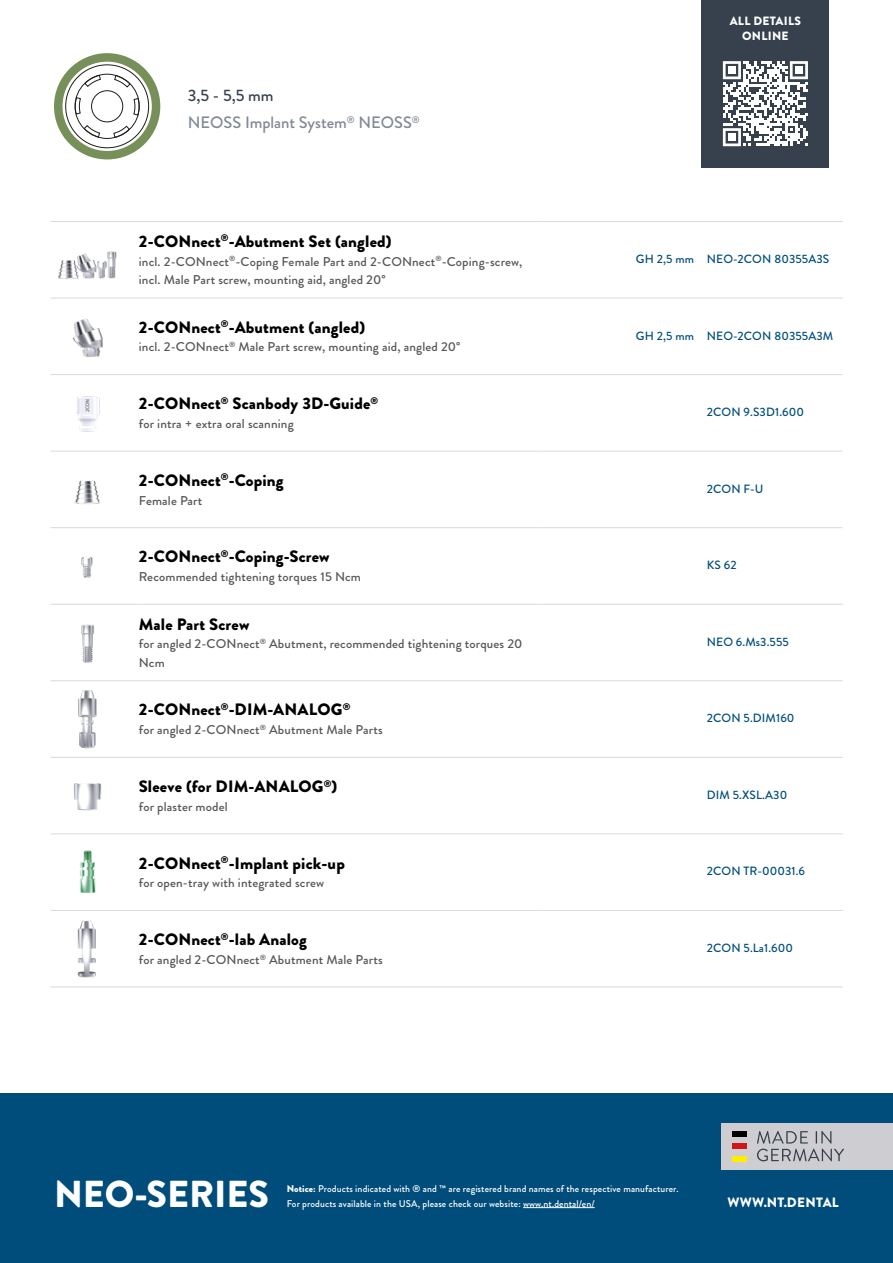
<style>
.page{position:relative;width:893px;height:1263px;background:#fff}
.page>*{position:absolute;margin:0;border:0;box-sizing:border-box;transform-origin:0 0}
.t1{font:900 37.5px "Brandon Grotesque";color:#fff}
.Artikel{font:900 16.5px "Brandon Grotesque";letter-spacing:.01em;color:#000}
.t2{font:500 16.5px "Brandon Grotesque";color:#818998}
.t3{font:500 16.5px "Brandon Grotesque";color:#37414e}
.t4{font:900 13.5px "Brandon Grotesque";letter-spacing:.02em;color:#fff}
.Artikel_Zusatz{font:500 12.75px/18.8px "Brandon Grotesque";letter-spacing:.01em;color:#575756}
.t5{font:500 12px "Brandon Grotesque";letter-spacing:.01em;color:#004d7c}
.t6{font:900 12px/14.4px "Brandon Grotesque";letter-spacing:.02em;color:#fff;text-align:center}
.t7{font:500 9.75px "Brandon Grotesque";letter-spacing:.01em;color:#fff}
.s1{font-weight:900}
</style>
<div class="page">
<div style="left:0;top:1093px;width:893px;height:170px;background:#004d7c"></div>
<div style="left:702px;top:0;width:127px;height:167px;background:#37414e"></div>
<hr style="left:523px;top:1207px;width:72px;height:1px;background:#fff">
<div style="left:721px;top:1123px;width:172px;height:47px;background:#ceced2"></div>
<div style="left:731px;top:1131px;width:15px;height:5px;background:#000"></div>
<div style="left:731px;top:1144px;width:15px;height:5px;background:#cd1719"></div>
<div style="left:731px;top:1156px;width:15px;height:5px;background:#ffed00"></div>
<svg style="left:757px;top:1131px;width:87px;height:30px"></svg>
<svg style="left:723px;top:61px;width:85px;height:85px"></svg>
<div style="left:728px;top:66px;width:8px;height:8px;background:#fff"></div>
<div style="left:795px;top:66px;width:8px;height:8px;background:#fff"></div>
<div style="left:728px;top:133px;width:8px;height:8px;background:#fff"></div>
<svg style="left:54px;top:53px;width:106px;height:106px"></svg>
<hr style="left:50px;top:221px;width:89px;height:1px;background:#dadada">
<hr style="left:139px;top:221px;width:398px;height:1px;background:#dadada">
<hr style="left:537px;top:221px;width:305px;height:1px;background:#dadada">
<hr style="left:50px;top:298px;width:89px;height:1px;background:#dadada">
<hr style="left:139px;top:298px;width:398px;height:1px;background:#dadada">
<hr style="left:537px;top:298px;width:305px;height:1px;background:#dadada">
<hr style="left:50px;top:374px;width:89px;height:1px;background:#dadada">
<hr style="left:139px;top:374px;width:398px;height:1px;background:#dadada">
<hr style="left:537px;top:374px;width:305px;height:1px;background:#dadada">
<hr style="left:50px;top:451px;width:89px;height:1px;background:#dadada">
<hr style="left:139px;top:451px;width:398px;height:1px;background:#dadada">
<hr style="left:537px;top:451px;width:305px;height:1px;background:#dadada">
<hr style="left:50px;top:527px;width:89px;height:1px;background:#dadada">
<hr style="left:139px;top:527px;width:398px;height:1px;background:#dadada">
<hr style="left:537px;top:527px;width:305px;height:1px;background:#dadada">
<hr style="left:50px;top:604px;width:89px;height:1px;background:#dadada">
<hr style="left:139px;top:604px;width:398px;height:1px;background:#dadada">
<hr style="left:537px;top:604px;width:305px;height:1px;background:#dadada">
<hr style="left:50px;top:680px;width:89px;height:1px;background:#dadada">
<hr style="left:139px;top:680px;width:398px;height:1px;background:#dadada">
<hr style="left:537px;top:680px;width:305px;height:1px;background:#dadada">
<hr style="left:50px;top:757px;width:89px;height:1px;background:#dadada">
<hr style="left:139px;top:757px;width:398px;height:1px;background:#dadada">
<hr style="left:537px;top:757px;width:305px;height:1px;background:#dadada">
<hr style="left:50px;top:833px;width:89px;height:1px;background:#dadada">
<hr style="left:139px;top:833px;width:398px;height:1px;background:#dadada">
<hr style="left:537px;top:833px;width:305px;height:1px;background:#dadada">
<hr style="left:50px;top:910px;width:89px;height:1px;background:#dadada">
<hr style="left:139px;top:910px;width:398px;height:1px;background:#dadada">
<hr style="left:537px;top:910px;width:305px;height:1px;background:#dadada">
<hr style="left:50px;top:986px;width:89px;height:1px;background:#dadada">
<hr style="left:139px;top:986px;width:398px;height:1px;background:#dadada">
<hr style="left:537px;top:986px;width:305px;height:1px;background:#dadada">
<img style="left:58px;top:251px;width:59px;height:28px">
<img style="left:73px;top:318px;width:30px;height:39px">
<img style="left:76px;top:396px;width:24px;height:36px">
<img style="left:74px;top:480px;width:26px;height:24px">
<img style="left:81px;top:557px;width:12px;height:21px">
<img style="left:81px;top:624px;width:13px;height:39px">
<img style="left:78px;top:690px;width:19px;height:59px">
<img style="left:74px;top:783px;width:28px;height:28px">
<img style="left:80px;top:850px;width:16px;height:43px">
<img style="left:77px;top:920px;width:19px;height:58px">
<p class="t3" style="left:188px;top:84px;width:87px">3,5 - 5,5 mm</p>
<p class="t2" style="left:188px;top:111px;width:233px">NEOSS Implant System<sup>®</sup> NEOSS<sup>®</sup></p>
<p class="t6" style="left:730px;top:14px;width:73px">ALL DETAILS<br>ONLINE</p>
<p class="Artikel" style="left:139px;top:229px;width:254px">2-CONnect<sup>®</sup>-Abutment Set (angled)</p>
<p class="Artikel_Zusatz" style="left:139px;top:252px;width:385px">incl. 2-CONnect<sup>®</sup>-Coping Female Part and 2-CONnect<sup>®</sup>-Coping-screw, incl. Male Part screw, mounting aid, angled 20°</p>
<p class="t5" style="left:636px;top:251px;width:60px">GH 2,5 mm</p>
<p class="t5" style="left:707px;top:251px;width:124px">NEO-2CON 80355A3S</p>
<p class="Artikel" style="left:139px;top:315px;width:228px">2-CONnect<sup>®</sup>-Abutment (angled)</p>
<p class="Artikel_Zusatz" style="left:139px;top:338px;width:323px">incl. 2-CONnect<sup>®</sup> Male Part screw, mounting aid, angled 20°</p>
<p class="t5" style="left:636px;top:327px;width:60px">GH 2,5 mm</p>
<p class="t5" style="left:707px;top:327px;width:128px">NEO-2CON 80355A3M</p>
<p class="Artikel" style="left:139px;top:392px;width:241px">2-CONnect<sup>®</sup> Scanbody 3D-Guide<sup>®</sup></p>
<p class="Artikel_Zusatz" style="left:139px;top:414px;width:156px">for intra + extra oral scanning</p>
<p class="Artikel" style="left:139px;top:468px;width:146px">2-CONnect<sup>®</sup>-Coping</p>
<p class="Artikel_Zusatz" style="left:139px;top:491px;width:65px">Female Part</p>
<p class="Artikel" style="left:139px;top:545px;width:192px">2-CONnect<sup>®</sup>-Coping-Screw</p>
<p class="Artikel_Zusatz" style="left:139px;top:567px;width:224px">Recommended tightening torques 15 Ncm</p>
<p class="t5" style="left:707px;top:404px;width:99px">2CON 9.S3D1.600</p>
<p class="t5" style="left:707px;top:480px;width:58px">2CON F-U</p>
<p class="t5" style="left:707px;top:557px;width:31px">KS 62</p>
<p class="Artikel" style="left:139px;top:612px;width:112px">Male Part Screw</p>
<p class="Artikel_Zusatz" style="left:139px;top:635px;width:385px">for angled 2-CONnect<sup>®</sup> Abutment, recommended tightening torques 20<br>Ncm</p>
<p class="t5" style="left:707px;top:633px;width:84px">NEO 6.Ms3.555</p>
<p class="Artikel" style="left:139px;top:698px;width:213px">2-CONnect<sup>®</sup>-DIM-ANALOG<sup>®</sup></p>
<p class="Artikel_Zusatz" style="left:139px;top:721px;width:245px">for angled 2-CONnect<sup>®</sup> Abutment Male Parts</p>
<p class="t5" style="left:707px;top:710px;width:89px">2CON 5.DIM160</p>
<p class="Artikel" style="left:139px;top:775px;width:200px">Sleeve (for DIM-ANALOG<sup>®</sup>)</p>
<p class="Artikel_Zusatz" style="left:139px;top:797px;width:90px">for plaster model</p>
<p class="Artikel" style="left:139px;top:851px;width:207px">2-CONnect<sup>®</sup>-Implant pick-up</p>
<p class="Artikel_Zusatz" style="left:139px;top:874px;width:187px">for open-tray with integrated screw</p>
<p class="Artikel" style="left:139px;top:928px;width:169px">2-CONnect<sup>®</sup>-lab Analog</p>
<p class="Artikel_Zusatz" style="left:139px;top:950px;width:245px">for angled 2-CONnect<sup>®</sup> Abutment Male Parts</p>
<p class="t5" style="left:707px;top:786px;width:82px">DIM 5.XSL.A30</p>
<p class="t5" style="left:707px;top:863px;width:100px">2CON TR-00031.6</p>
<p class="t5" style="left:707px;top:939px;width:88px">2CON 5.La1.600</p>
<h1 class="t1" style="left:54px;top:1167px;width:217px">NEO-SERIES</h1>
<p class="t7" style="left:287px;top:1181px;width:393px"><span class="s1">Notice:</span> Products indicated with ® and ™ are registered brand names of the respective manufacturer.</p>
<p class="t7" style="left:287px;top:1196px;width:310px">For products available in the USA, please check our website: www.nt.dental/en/</p>
<p class="t4" style="left:728px;top:1192px;width:113px">WWW.NT.DENTAL</p>
</div>
